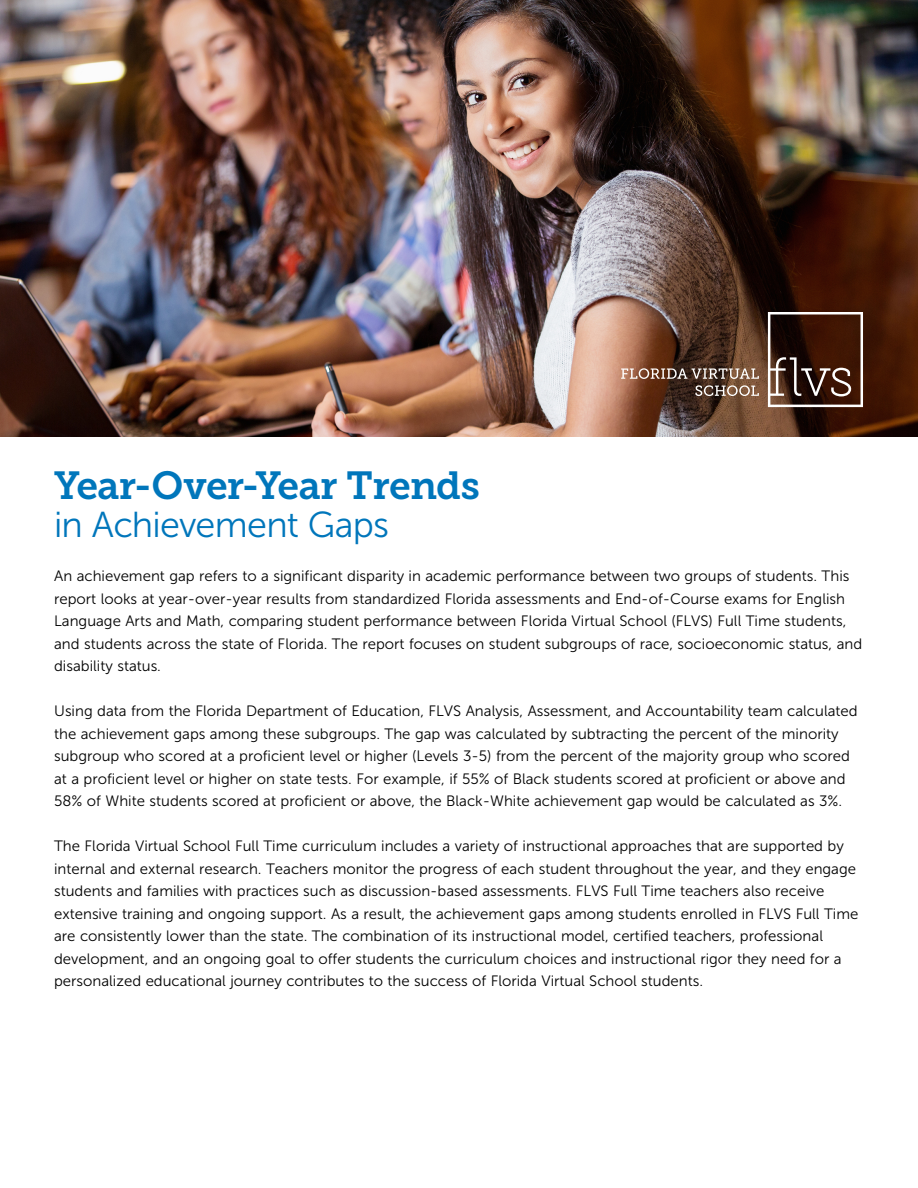
<style>
.page{position:relative;width:918px;height:1188px;background:#fff}
.page>*{position:absolute;margin:0;border:0;box-sizing:border-box;transform-origin:0 0}
.t1{font:39px "Museo Slab 700";letter-spacing:-.02em;color:#0076bb}
.t2{font:36px "Museo Sans 300";letter-spacing:-.02em;color:#0076bb}
.t3{font:15px/22.5px "Museo Sans 300";color:#000}
</style>
<div class="page">
<img style="left:0;top:0;width:918px;height:436px">
<svg style="left:621px;top:368px;width:138px;height:11px;background:#917769"></svg>
<svg style="left:695px;top:385px;width:64px;height:11px"></svg>
<svg style="left:768px;top:312px;width:95px;height:95px;background:#543a2f"></svg>
<p class="t1" style="left:54px;top:463px;width:427px">Year-Over-Year Trends</p>
<p class="t2" style="left:54px;top:505px;width:336px">in Achievement Gaps</p>
<p class="t3" style="left:54px;top:565px;width:810px">An achievement gap refers to a significant disparity in academic performance between two groups of students. This report looks at year-over-year results from standardized Florida assessments and End-of-Course exams for English Language Arts and Math, comparing student performance between Florida Virtual School (FLVS) Full Time students, and students across the state of Florida. The report focuses on student subgroups of race, socioeconomic status, and disability status.</p>
<p class="t3" style="left:54px;top:700px;width:805px">Using data from the Florida Department of Education, FLVS Analysis, Assessment, and Accountability team calculated the achievement gaps among these subgroups. The gap was calculated by subtracting the percent of the minority subgroup who scored at a proficient level or higher (Levels 3-5) from the percent of the majority group who scored at a proficient level or higher on state tests. For example, if 55% of Black students scored at proficient or above and 58% of White students scored at proficient or above, the Black-White achievement gap would be calculated as 3%.</p>
<p class="t3" style="left:54px;top:835px;width:806px">The Florida Virtual School Full Time curriculum includes a variety of instructional approaches that are supported by internal and external research. Teachers monitor the progress of each student throughout the year, and they engage students and families with practices such as discussion-based assessments. FLVS Full Time teachers also receive extensive training and ongoing support. As a result, the achievement gaps among students enrolled in FLVS Full Time are consistently lower than the state. The combination of its instructional model, certified teachers, professional development, and an ongoing goal to offer students the curriculum choices and instructional rigor they need for a personalized educational journey contributes to the success of Florida Virtual School students.</p>
</div>
